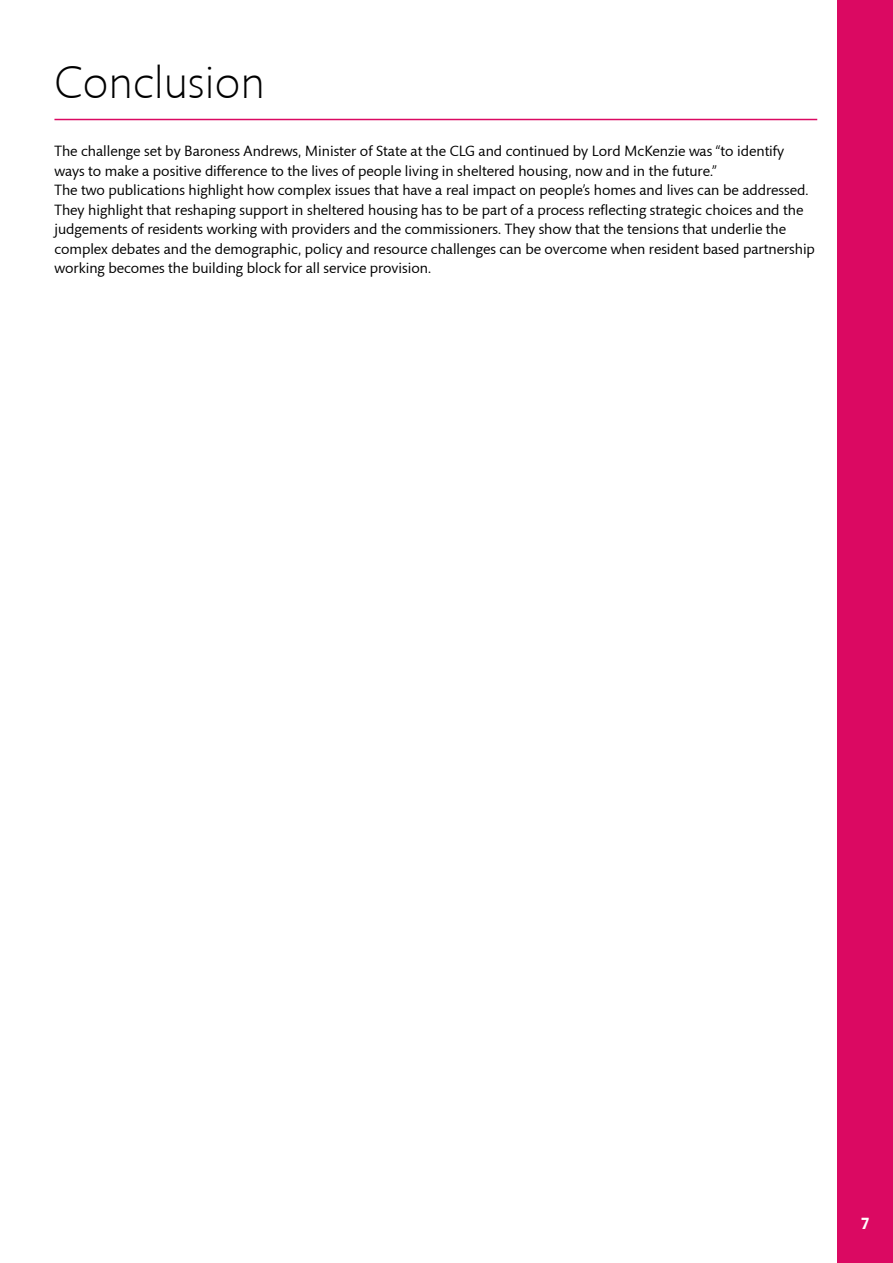
<style>
.page{position:relative;width:893px;height:1263px;background:#fff}
.page>*{position:absolute;margin:0;border:0;box-sizing:border-box;transform-origin:0 0}
.t1{font:300 46.5px "Mundo Sans";color:#000}
.t2{font:15px/19.5px "Mundo Sans";color:#000}
.t3{font:15px "Apex New PS Bold Proportional";color:#fff}
</style>
<div class="page">
<hr style="left:54px;top:119px;width:763px;height:1px;background:#db0962">
<div style="left:838px;top:0;width:55px;height:1263px;background:#db0962"></div>
<h1 class="t1" style="left:54px;top:57px;width:212px">Conclusion</h1>
<p class="t2" style="left:54px;top:142px;width:762px">The challenge set by Baroness Andrews, Minister of State at the CLG and continued by Lord McKenzie was “to identify ways to make a positive difference to the lives of people living in sheltered housing, now and in the future.”<br>The two publications highlight how complex issues that have a real impact on people’s homes and lives can be addressed.<br>They highlight that reshaping support in sheltered housing has to be part of a process reflecting strategic choices and the judgements of residents working with providers and the commissioners. They show that the tensions that underlie the complex debates and the demographic, policy and resource challenges can be overcome when resident based partnership working becomes the building block for all service provision.</p>
<p class="t3" style="left:861px;top:1215px;width:9px">7</p>
</div>
